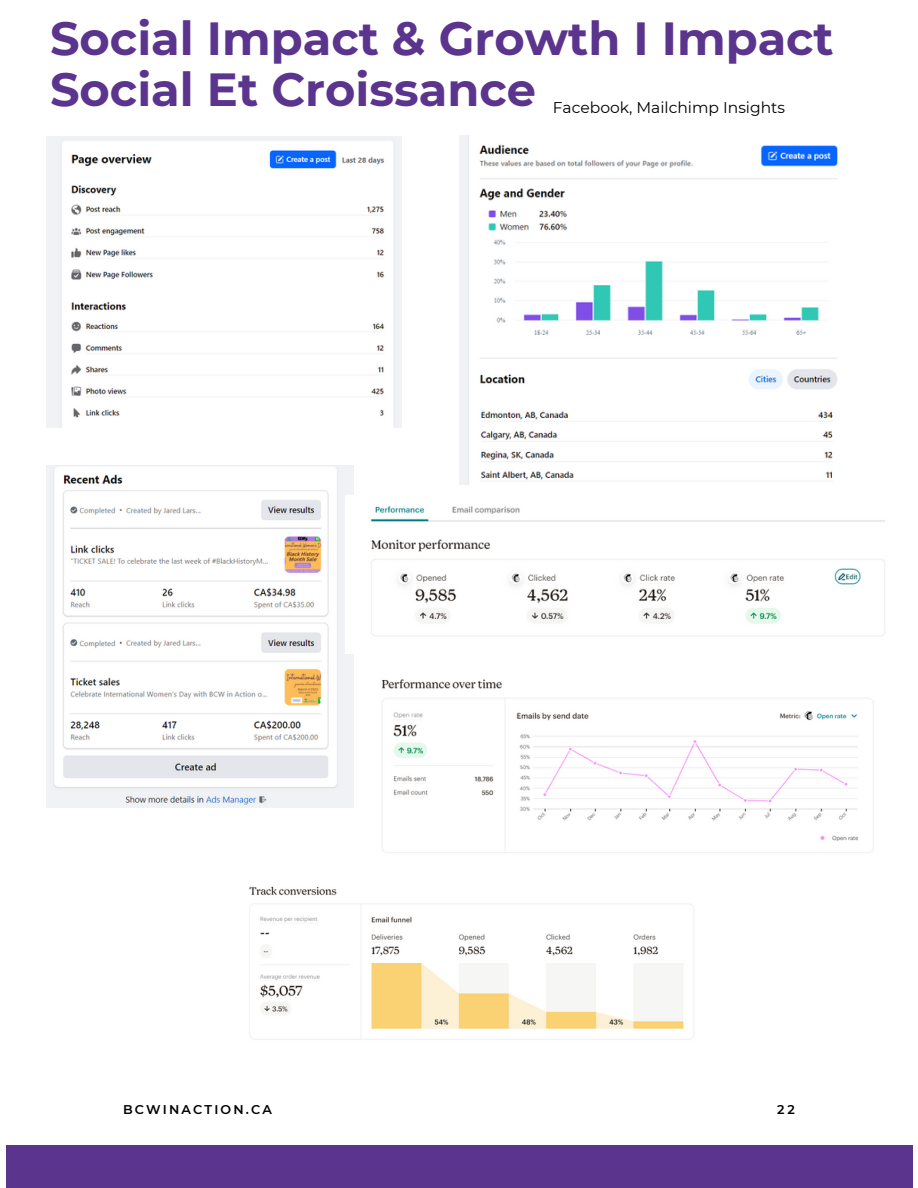
<style>
.page{position:relative;width:918px;height:1188px;background:#fff}
.page>*{position:absolute;margin:0;border:0;box-sizing:border-box;transform-origin:0 0}
.t1{font:700 46.35px/51.8px "Montserrat";color:#5b348d}
.t2{font:15.45px "Montserrat";color:#000001}
.t3{font:600 12.75px "Montserrat";letter-spacing:.17em;color:#000001}
</style>
<div class="page">
<img style="left:46px;top:137px;width:356px;height:290px">
<img style="left:459px;top:136px;width:379px;height:349px">
<img style="left:46px;top:465px;width:307px;height:342px">
<div style="left:6px;top:1145px;width:906px;height:43px;background:#5b348d"></div>
<img style="left:381px;top:679px;width:493px;height:174px">
<img style="left:249px;top:886px;width:445px;height:154px">
<img style="left:346px;top:495px;width:539px;height:159px">
<p class="t1" style="left:50px;top:12px;width:785px">Social Impact &amp; Growth I Impact<br>Social Et Croissance</p>
<p class="t2" style="left:553px;top:98px;width:234px">Facebook, Mailchimp Insights</p>
<p class="t3" style="left:123px;top:1102px;width:151px">BCWINACTION.CA</p>
<p class="t3" style="left:777px;top:1102px;width:19px">22</p>
</div>
